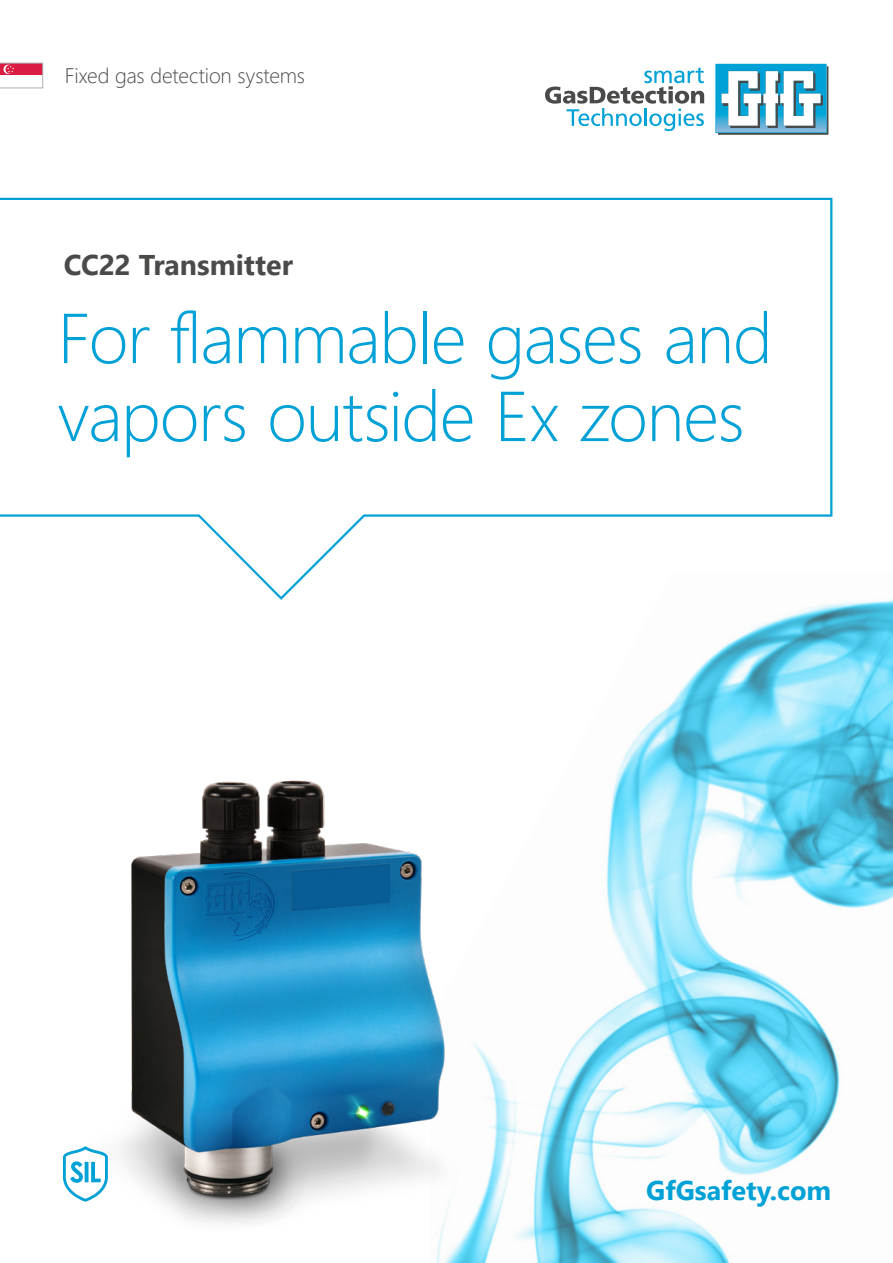
<style>
.page{position:relative;width:893px;height:1263px;background:#fff}
.page>*{position:absolute;margin:0;border:0;box-sizing:border-box;transform-origin:0 0}
.t1{font:300 70.5px/78px "Segoe UI";letter-spacing:-.02em;color:#00a1d6}
.t2{font:700 28.5px "Segoe UI";letter-spacing:-.005em;color:#4a4a49}
.t3{font:700 27px "Segoe UI";color:#00a1d6}
.t4{font:300 21px "Segoe UI";letter-spacing:-.005em;color:#4a4a49}
</style>
<div class="page">
<img style="left:437px;top:599px;width:456px;height:664px">
<svg style="left:715px;top:64px;width:113px;height:71px"></svg>
<svg style="left:545px;top:67px;width:159px;height:64px"></svg>
<img style="left:118px;top:748px;width:348px;height:508px">
<svg style="left:0;top:197px;width:834px;height:404px"></svg>
<svg style="left:63px;top:1146px;width:45px;height:56px"></svg>
<svg style="left:0;top:63px;width:43px;height:25px"></svg>
<p class="t4" style="left:65px;top:56px;width:242px">Fixed gas detection systems</p>
<p class="t2" style="left:64px;top:237px;width:231px">CC22 Transmitter</p>
<p class="t1" style="left:58px;top:292px;width:716px">For flammable gases and vapors outside Ex zones</p>
<p class="t3" style="left:646px;top:1164px;width:187px">GfGsafety.com</p>
</div>
